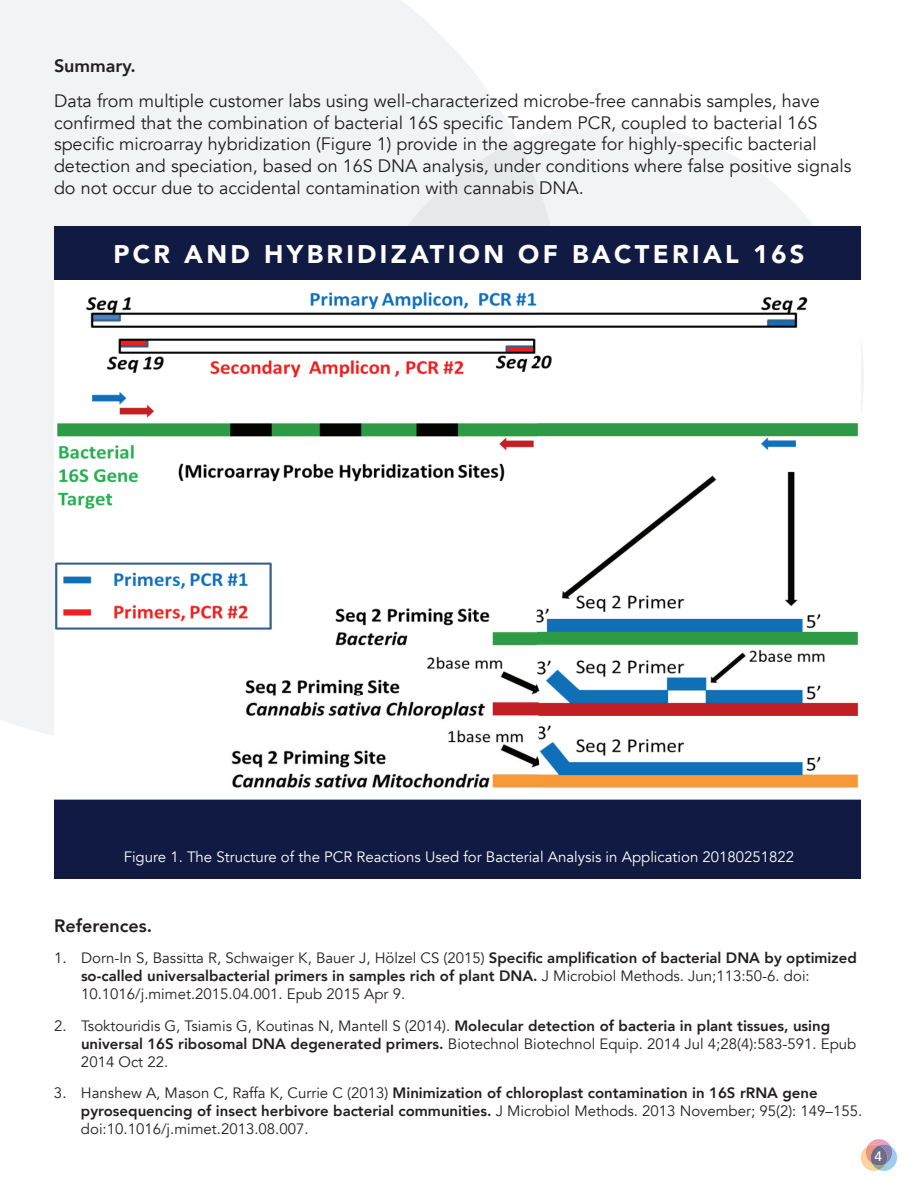
<style>
.page{position:relative;width:918px;height:1188px;background:#fff}
.page>*{position:absolute;margin:0;border:0;box-sizing:border-box;transform-origin:0 0}
.t1{font:900 25.5px "Avenir";letter-spacing:.13em;color:#fff}
.t2{font:18px/21.6px "Avenir";color:#231f20}
.t3{font:800 18px "Avenir";color:#231f20}
.t4{font:15px/18px "Avenir";color:#231f20}
.t5{font:15px "Avenir";color:#fff}
.t6{font:500 13.65px "Avenir";color:#fff}
.s1{font-weight:800}
</style>
<div class="page">
<svg style="left:861px;top:1139px;width:36px;height:32px"></svg>
<div style="left:0;top:0;width:518px;height:736px;background:#f2f3f4"></div>
<svg style="left:521px;top:124px;width:343px;height:287px;fill:#f2f3f4"></svg>
<svg style="left:407px;top:141px;width:144px;height:86px"></svg>
<div style="left:54px;top:227px;width:807px;height:652px;background:#111a43"></div>
<img style="left:54px;top:281px;width:807px;height:518px">
<p class="t3" style="left:54px;top:52px;width:83px">Summary.</p>
<p class="t2" style="left:54px;top:90px;width:799px">Data from multiple customer labs using well-characterized microbe-free cannabis samples, have confirmed that the combination of bacterial 16S specific Tandem PCR, coupled to bacterial 16S specific microarray hybridization (Figure 1) provide in the aggregate for highly-specific bacterial detection and speciation, based on 16S DNA analysis, under conditions where false positive signals do not occur due to accidental contamination with cannabis DNA.</p>
<h1 class="t1" style="left:113px;top:232px;width:693px">PCR AND HYBRIDIZATION OF BACTERIAL 16S</h1>
<p class="t5" style="left:124px;top:848px;width:672px">Figure 1. The Structure of the PCR Reactions Used for Bacterial Analysis in Application 20180251822</p>
<p class="t3" style="left:54px;top:911px;width:100px">References.</p>
<p class="t4" style="left:81px;top:949px;width:777px;text-indent:-27px">1. Dorn-In S, Bassitta R, Schwaiger K, Bauer J, Hölzel CS (2015) <span class="s1">Specific amplification of bacterial DNA by optimized so-called universalbacterial primers in samples rich of plant DNA.</span> J Microbiol Methods. Jun;113:50-6. doi:<br>10.1016/j.mimet.2015.04.001. Epub 2015 Apr 9.</p>
<p class="t4" style="left:81px;top:1017px;width:777px;text-indent:-27px">2. Tsoktouridis G, Tsiamis G, Koutinas N, Mantell S (2014). <span class="s1">Molecular detection of bacteria in plant tissues, using universal 16S ribosomal DNA degenerated primers.</span> Biotechnol Biotechnol Equip. 2014 Jul 4;28(4):583-591. Epub<br>2014 Oct 22.</p>
<p class="t4" style="left:81px;top:1084px;width:783px;text-indent:-27px">3. Hanshew A, Mason C, Raffa K, Currie C (2013) <span class="s1">Minimization of chloroplast contamination in 16S rRNA gene pyrosequencing of insect herbivore bacterial communities.</span> J Microbiol Methods. 2013 November; 95(2): 149–155. doi:10.1016/j.mimet.2013.08.007.</p>
<p class="t6" style="left:874px;top:1144px;width:9px">4</p>
</div>
